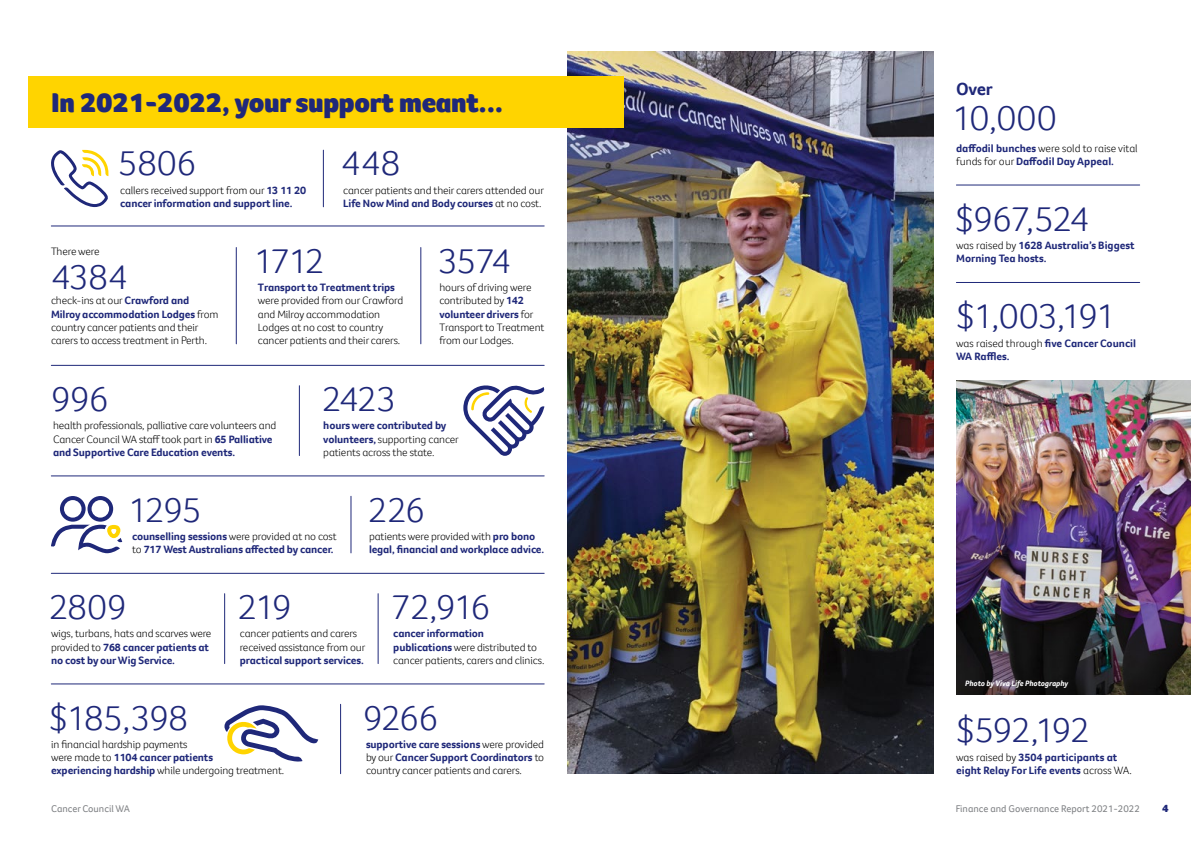
<style>
.page{position:relative;width:1191px;height:842px;background:#fff}
.page>*{position:absolute;margin:0;border:0;box-sizing:border-box;transform-origin:0 0}
.t1{font:300 36px "Foco CC";letter-spacing:-.025em;color:#1f2879}
.t2{font:900 28px "Foco CC";letter-spacing:-.01em;color:#1f2879}
.t3{font:700 18px "Foco CC";color:#1f2879}
.t4{font:300 11px/13.2px "Foco CC";letter-spacing:-.01em;color:#000}
.t5{font:700 11px/13.2px "Foco CC";letter-spacing:-.01em;color:#1f2879}
.t6{font:900 11px "Foco CC";color:#1f2879}
.t7{font:10px "Foco CC";color:#808285}
.t8{font:italic 700 8px "Foco CC";letter-spacing:-.005em;color:#fff}
.s1{font-weight:300;color:#000}
.s2{font-weight:700;color:#1f2879}
</style>
<div class="page">
<img style="left:567px;top:51px;width:366px;height:723px">
<div style="left:28px;top:76px;width:596px;height:51px;background:#ffd400"></div>
<svg style="left:51px;top:150px;width:57px;height:57px"></svg>
<hr style="left:323px;top:150px;width:1px;height:57px;background:#1f2879">
<hr style="left:51px;top:365px;width:493px;height:1px;background:#1f2879">
<hr style="left:51px;top:226px;width:493px;height:1px;background:#1f2879">
<hr style="left:51px;top:476px;width:493px;height:1px;background:#1f2879">
<hr style="left:51px;top:573px;width:493px;height:1px;background:#1f2879">
<hr style="left:51px;top:684px;width:493px;height:1px;background:#1f2879">
<hr style="left:299px;top:386px;width:1px;height:70px;background:#1f2879">
<svg style="left:463px;top:385px;width:82px;height:71px"></svg>
<svg style="left:51px;top:496px;width:71px;height:57px"></svg>
<hr style="left:351px;top:496px;width:1px;height:57px;background:#1f2879">
<hr style="left:956px;top:185px;width:183px;height:1px;background:#1f2879">
<hr style="left:956px;top:282px;width:183px;height:1px;background:#1f2879">
<img style="left:956px;top:380px;width:235px;height:314px">
<hr style="left:224px;top:594px;width:1px;height:70px;background:#1f2879">
<hr style="left:378px;top:594px;width:1px;height:70px;background:#1f2879">
<svg style="left:224px;top:705px;width:94px;height:57px"></svg>
<hr style="left:340px;top:704px;width:1px;height:70px;background:#1f2879">
<hr style="left:236px;top:247px;width:1px;height:97px;background:#1f2879">
<hr style="left:420px;top:247px;width:1px;height:97px;background:#1f2879">
<h2 class="t2" style="left:51px;top:84px;width:454px">In 2021-2022, your support meant...</h2>
<h1 class="t1" style="left:118px;top:139px;width:80px">5806</h1>
<p class="t5" style="left:120px;top:183px;width:187px"><span class="s1">callers received support from our</span> 13 11 20 cancer information and support line.</p>
<h1 class="t1" style="left:341px;top:139px;width:61px">448</h1>
<p class="t4" style="left:343px;top:183px;width:202px">cancer patients and their carers attended our<br><span class="s2">Life Now Mind and Body courses</span> at no cost.</p>
<p class="t4" style="left:51px;top:245px;width:50px">There were</p>
<h1 class="t1" style="left:51px;top:253px;width:78px">4384</h1>
<p class="t4" style="left:51px;top:294px;width:169px">check-ins at our <span class="s2">Crawford and Milroy accommodation Lodges</span> from country cancer patients and their carers to access treatment in Perth.</p>
<h1 class="t1" style="left:254px;top:237px;width:72px">1712</h1>
<p class="t5" style="left:258px;top:281px;width:139px">Transport to Treatment trips</p>
<p class="t4" style="left:258px;top:294px;width:147px">were provided from our Crawford and Milroy accommodation<br>Lodges at no cost to country cancer patients and their carers.</p>
<h1 class="t1" style="left:438px;top:237px;width:74px">3574</h1>
<p class="t4" style="left:439px;top:281px;width:106px">hours of driving were contributed by <span class="s2">142 volunteer drivers</span> for<br>Transport to Treatment from our Lodges.</p>
<h1 class="t1" style="left:51px;top:375px;width:59px">996</h1>
<p class="t4" style="left:53px;top:419px;width:225px">health professionals, palliative care volunteers and<br>Cancer Council WA staff took part in <span class="s2">65 Palliative and Supportive Care Education events.</span></p>
<h1 class="t1" style="left:322px;top:375px;width:76px">2423</h1>
<p class="t4" style="left:323px;top:419px;width:137px"><span class="s2">hours were contributed by volunteers,</span> supporting cancer patients across the state.</p>
<h1 class="t1" style="left:128px;top:486px;width:75px">1295</h1>
<p class="t5" style="left:132px;top:529px;width:206px">counselling sessions <span class="s1">were provided at no cost to</span> 717 West Australians affected by cancer.</p>
<h1 class="t1" style="left:368px;top:486px;width:58px">226</h1>
<p class="t5" style="left:369px;top:529px;width:177px"><span class="s1">patients were provided with</span> pro bono legal, financial and workplace advice.</p>
<h1 class="t1" style="left:49px;top:583px;width:79px">2809</h1>
<p class="t4" style="left:51px;top:627px;width:162px">wigs, turbans, hats and scarves were provided to <span class="s2">768 cancer patients at no cost by our Wig Service.</span></p>
<h1 class="t1" style="left:49px;top:694px;width:140px">$185,398</h1>
<p class="t4" style="left:51px;top:737px;width:235px">in financial hardship payments<br>were made to <span class="s2">1104 cancer patients<br>experiencing hardship</span> while undergoing treatment.</p>
<h1 class="t1" style="left:391px;top:583px;width:101px">72,916</h1>
<p class="t4" style="left:393px;top:627px;width:153px"><span class="s2">cancer information publications</span> were distributed to cancer patients, carers and clinics.</p>
<h1 class="t1" style="left:238px;top:583px;width:55px">219</h1>
<p class="t4" style="left:240px;top:627px;width:127px">cancer patients and carers received assistance from our</p>
<p class="t5" style="left:240px;top:653px;width:125px">practical support services.</p>
<h1 class="t1" style="left:363px;top:694px;width:77px">9266</h1>
<p class="t4" style="left:366px;top:737px;width:180px;text-align:justify"><span class="s2">supportive care sessions</span> were provided by our <span class="s2">Cancer Support Coordinators</span> to country cancer patients and carers.</p>
<h3 class="t3" style="left:956px;top:77px;width:38px">Over</h3>
<h1 class="t1" style="left:952px;top:94px;width:106px">10,000</h1>
<p class="t5" style="left:956px;top:141px;width:183px">daffodil bunches <span class="s1">were sold to raise vital funds for our</span> Daffodil Day Appeal.</p>
<h1 class="t1" style="left:955px;top:195px;width:136px">$967,524</h1>
<p class="t5" style="left:956px;top:239px;width:180px"><span class="s1">was raised by</span> 1628 Australia’s Biggest<br>Morning Tea hosts.</p>
<h1 class="t1" style="left:956px;top:292px;width:161px">$1,003,191</h1>
<p class="t5" style="left:956px;top:336px;width:181px"><span class="s1">was raised through</span> five Cancer Council<br>WA Raffles.</p>
<p class="t8" style="left:965px;top:678px;width:104px">Photo by Viva Life Photography</p>
<h1 class="t1" style="left:956px;top:706px;width:135px">$592,192</h1>
<p class="t5" style="left:956px;top:750px;width:177px"><span class="s1">was raised by</span> 3504 participants at eight Relay For Life events <span class="s1">across WA.</span></p>
<p class="t7" style="left:51px;top:802px;width:80px">Cancer Council WA</p>
<p class="t7" style="left:955px;top:802px;width:186px">Finance and Governance Report 2021-2022</p>
<p class="t6" style="left:1162px;top:801px;width:8px">4</p>
</div>
